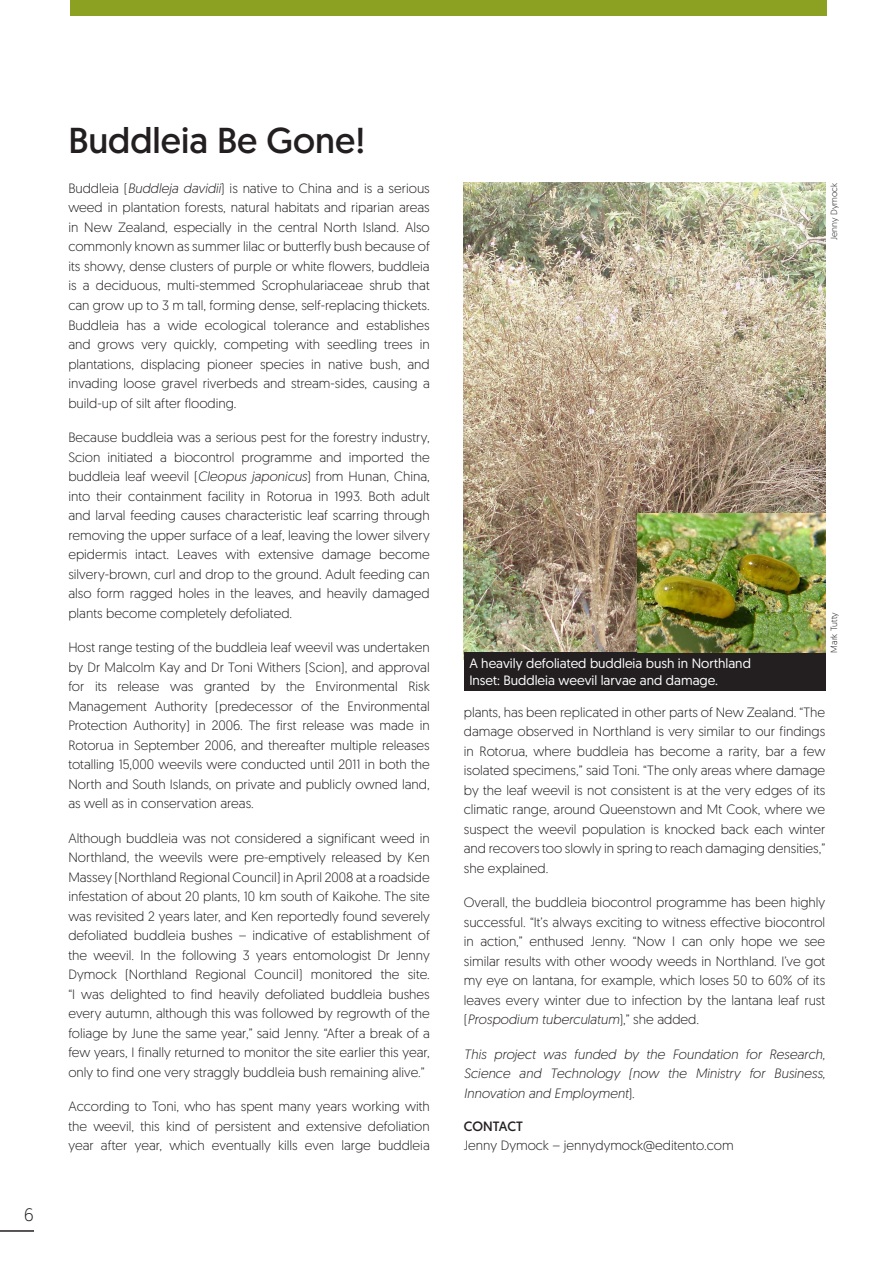
<style>
.page{position:relative;width:893px;height:1263px;background:#fff}
.page>*{position:absolute;margin:0;border:0;box-sizing:border-box;transform-origin:0 0}
.t1{font:36px "Geomanist";color:#231f20}
.t2{font:300 18px "Geomanist";color:#231f20}
.t3{font:300 13.5px/19.5px "Geomanist";color:#231f20;text-align:justify}
.t4{font:italic 300 13.5px/19.5px "Geomanist";color:#231f20;text-align:justify}
.t5{font:13.5px "Geomanist";color:#fff}
.Body_text{font:300 9px "Geomanist";color:#231f20}
.s1{font-style:italic}
.s2{font-style:normal}
.s3{font-weight:400}
</style>
<div class="page">
<hr style="left:0;top:1230px;width:34px;height:2px;background:#231f20">
<div style="left:70px;top:0;width:757px;height:16px;background:#8ca121"></div>
<img style="left:464px;top:183px;width:361px;height:470px">
<div style="left:464px;top:653px;width:361px;height:38px;background:#231f20"></div>
<img style="left:638px;top:513px;width:187px;height:139px">
<h2 class="t2" style="left:24px;top:1203px;width:11px">6</h2>
<p class="t1" style="left:68px;top:117px;width:298px">Buddleia Be Gone!</p>
<p class="t3" style="left:68px;top:178px;width:363px">Buddleia (<span class="s1">Buddleja davidii</span>) is native to China and is a serious weed in plantation forests, natural habitats and riparian areas in New Zealand, especially in the central North Island. Also commonly known as summer lilac or butterfly bush because of its showy, dense clusters of purple or white flowers, buddleia is a deciduous, multi-stemmed Scrophulariaceae shrub that can grow up to 3 m tall, forming dense, self-replacing thickets.<br>Buddleia has a wide ecological tolerance and establishes and grows very quickly, competing with seedling trees in plantations, displacing pioneer species in native bush, and invading loose gravel riverbeds and stream-sides, causing a build-up of silt after flooding.</p>
<p class="t3" style="left:68px;top:427px;width:363px">Because buddleia was a serious pest for the forestry industry, Scion initiated a biocontrol programme and imported the buddleia leaf weevil (<span class="s1">Cleopus japonicus</span>) from Hunan, China, into their containment facility in Rotorua in 1993. Both adult and larval feeding causes characteristic leaf scarring through removing the upper surface of a leaf, leaving the lower silvery epidermis intact. Leaves with extensive damage become silvery-brown, curl and drop to the ground. Adult feeding can also form ragged holes in the leaves, and heavily damaged plants become completely defoliated.</p>
<p class="t3" style="left:68px;top:637px;width:363px">Host range testing of the buddleia leaf weevil was undertaken by Dr Malcolm Kay and Dr Toni Withers (Scion), and approval for its release was granted by the Environmental Risk Management Authority (predecessor of the Environmental Protection Authority) in 2006. The first release was made in Rotorua in September 2006, and thereafter multiple releases totalling 15,000 weevils were conducted until 2011 in both the North and South Islands, on private and publicly owned land, as well as in conservation areas.</p>
<p class="t3" style="left:68px;top:827px;width:363px">Although buddleia was not considered a significant weed in Northland, the weevils were pre-emptively released by Ken Massey (Northland Regional Council) in April 2008 at a roadside infestation of about 20 plants, 10 km south of Kaikohe. The site was revisited 2 years later, and Ken reportedly found severely defoliated buddleia bushes – indicative of establishment of the weevil. In the following 3 years entomologist Dr Jenny Dymock (Northland Regional Council) monitored the site. “I was delighted to find heavily defoliated buddleia bushes every autumn, although this was followed by regrowth of the foliage by June the same year,” said Jenny. “After a break of a few years, I finally returned to monitor the site earlier this year, only to find one very straggly buddleia bush remaining alive.”</p>
<p class="t3" style="left:68px;top:1096px;width:363px">According to Toni, who has spent many years working with the weevil, this kind of persistent and extensive defoliation year after year, which eventually kills even large buddleia</p>
<p class="Body_text" style="left:828px;top:240px;width:58px;rotate:-90deg">Jenny Dymock</p>
<p class="t5" style="left:469px;top:655px;width:283px">A heavily defoliated buddleia bush in Northland</p>
<p class="t5" style="left:469px;top:672px;width:250px">Inset: Buddleia weevil larvae and damage.</p>
<p class="Body_text" style="left:828px;top:652px;width:42px;rotate:-90deg">Mark Tutty</p>
<p class="t3" style="left:464px;top:701px;width:363px">plants, has been replicated in other parts of New Zealand. “The damage observed in Northland is very similar to our findings in Rotorua, where buddleia has become a rarity, bar a few isolated specimens,” said Toni. “The only areas where damage by the leaf weevil is not consistent is at the very edges of its climatic range, around Queenstown and Mt Cook, where we suspect the weevil population is knocked back each winter and recovers too slowly in spring to reach damaging densities,” she explained.</p>
<p class="t3" style="left:464px;top:892px;width:363px">Overall, the buddleia biocontrol programme has been highly successful. “It’s always exciting to witness effective biocontrol in action,” enthused Jenny. “Now I can only hope we see similar results with other woody weeds in Northland. I’ve got my eye on lantana, for example, which loses 50 to 60% of its leaves every winter due to infection by the lantana leaf rust (<span class="s1">Prospodium tuberculatum</span>),” she added.</p>
<p class="t4" style="left:464px;top:1043px;width:363px">This project was funded by the Foundation for Research, Science and Technology (now the Ministry for Business, Innovation and Employment<span class="s2">).</span></p>
<p class="t3" style="left:464px;top:1117px;width:271px;line-height:18.8px"><span class="s3">CONTACT<br></span>Jenny Dymock – jennydymock@editento.com</p>
</div>
